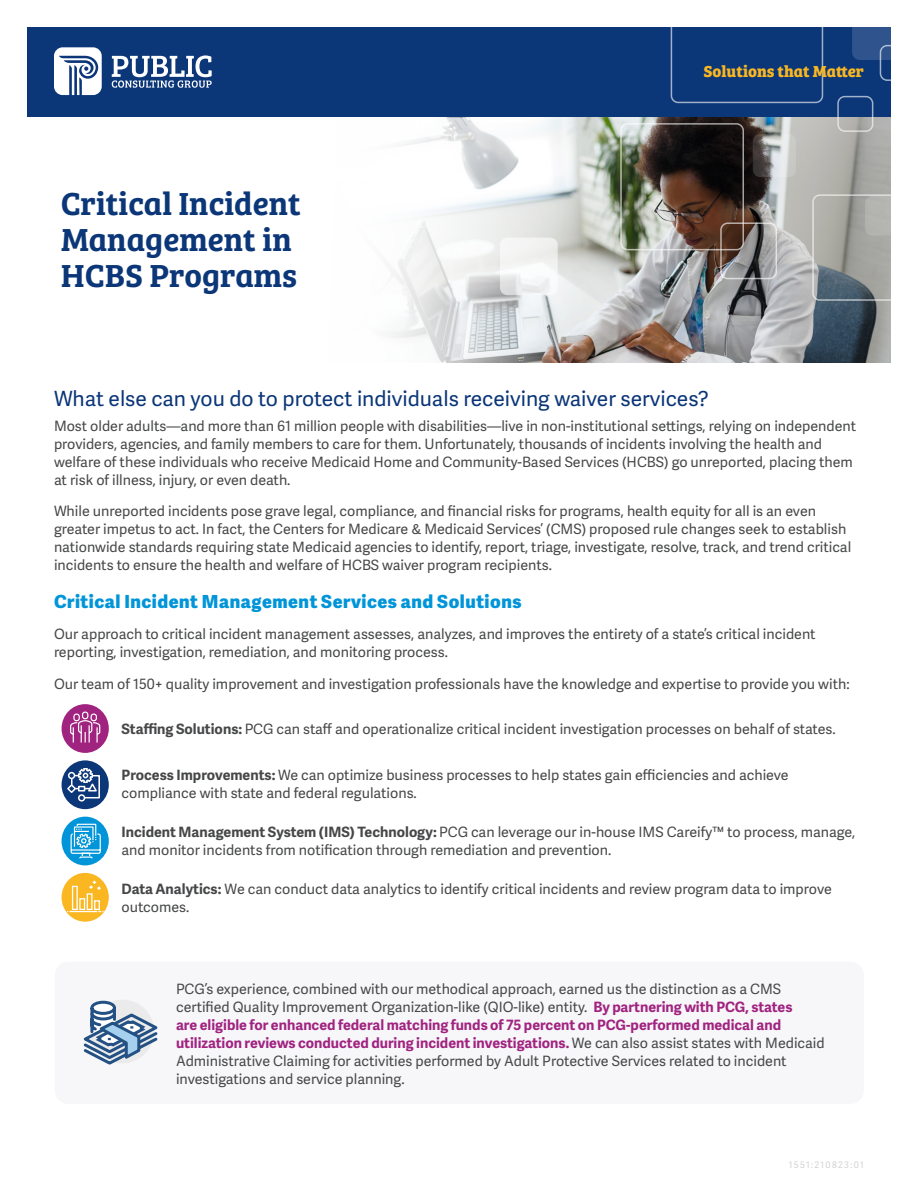
<style>
.page{position:relative;width:918px;height:1188px;background:#fff}
.page>*{position:absolute;margin:0;border:0;box-sizing:border-box;transform-origin:0 0}
.t1{font:33px/36px "Bree Serif Sb";color:#0b3678}
.Call_Outs{font:21px "Adelle Sans";color:#0b3678}
.Header_1{font:18px "Adelle Sans Eb";letter-spacing:.03em;color:#0095d9}
.t2{font:700 16.5px "Bree Serif";color:#fab721}
.Body_Copy{font:14.25px/18px "Adelle Sans";color:#464748}
.Approac_bullet_header{font:14.25px/18px "Adelle Sans";color:#464748}
.MKT_CODE{font:9px "Adelle Sans";letter-spacing:.15em;color:#d2d3d3}
.s1{font-weight:700}
.s2{font-family:"Adelle Sans Sb"}
.s3{font-weight:700;color:#a12380}
</style>
<div class="page">
<img style="left:864px;top:116px;width:27px;height:246px">
<svg style="left:27px;top:116px;width:837px;height:247px"></svg>
<div style="left:812px;top:194px;width:104px;height:107px;border:2px solid #fff;border-radius:7px"></div>
<div style="left:620px;top:123px;width:124px;height:127px;border:2px solid #fff;border-radius:7px"></div>
<svg style="left:501px;top:238px;width:56px;height:57px;fill:#f3f3f2"></svg>
<div style="left:500px;top:238px;width:58px;height:57px;border:2px solid #fff;border-radius:7px"></div>
<svg style="left:754px;top:135px;width:41px;height:41px"></svg>
<div style="left:753px;top:134px;width:43px;height:43px;border:2px solid #fff;border-radius:7px"></div>
<svg style="left:866px;top:197px;width:38px;height:38px"></svg>
<div style="left:865px;top:196px;width:40px;height:40px;border:2px solid #fff;border-radius:7px"></div>
<div style="left:720px;top:222px;width:57px;height:57px;border:2px solid #fff;border-radius:7px"></div>
<div style="left:27px;top:27px;width:864px;height:89px;background:#0b3678"></div>
<svg style="left:671px;top:27px;width:152px;height:76px"></svg>
<div style="left:837px;top:96px;width:36px;height:36px;border:2px solid #fff;border-radius:7px"></div>
<div style="left:880px;top:45px;width:36px;height:36px;border:2px solid #fff;border-radius:7px"></div>
<svg style="left:853px;top:2px;width:57px;height:57px"></svg>
<div style="left:852px;top:1px;width:59px;height:59px;border:2px solid #fff;border-radius:7px"></div>
<svg style="left:54px;top:47px;width:48px;height:48px"></svg>
<svg style="left:112px;top:55px;width:100px;height:33px"></svg>
<div style="left:62px;top:760px;width:47px;height:49px;background:#0b3678;border-radius:50%"></div>
<div style="left:78px;top:794px;width:7px;height:8px;border:2px solid #fff;border-radius:50%"></div>
<svg style="left:66px;top:767px;width:34px;height:32px"></svg>
<div style="left:62px;top:873px;width:47px;height:49px;background:#fab721;border-radius:50%"></div>
<svg style="left:89px;top:881px;width:12px;height:9px"></svg>
<div style="left:87px;top:893px;width:6px;height:17px;border:1px solid #fff"></div>
<div style="left:72px;top:886px;width:6px;height:24px;border:1px solid #fff"></div>
<div style="left:79px;top:898px;width:6px;height:12px;border:1px solid #fff"></div>
<div style="left:94px;top:900px;width:6px;height:10px;border:1px solid #fff"></div>
<svg style="left:67px;top:911px;width:37px;height:1px"></svg>
<div style="left:62px;top:817px;width:47px;height:48px;background:#0095d9;border-radius:50%"></div>
<svg style="left:70px;top:823px;width:31px;height:37px"></svg>
<div style="left:62px;top:704px;width:47px;height:49px;background:#a12380;border-radius:50%"></div>
<svg style="left:70px;top:711px;width:31px;height:32px"></svg>
<div style="left:55px;top:962px;width:809px;height:142px;background:#f7f7fa;border-radius:14px"></div>
<svg style="left:83px;top:1000px;width:75px;height:65px"></svg>
<h1 class="t1" style="left:61px;top:183px;width:242px">Critical Incident<br>Management in<br>HCBS Programs</h1>
<p class="t2" style="left:704px;top:58px;width:162px">Solutions that Matter</p>
<p class="Call_Outs" style="left:54px;top:383px;width:656px">What else can you do to protect individuals receiving waiver services?</p>
<p class="Body_Copy" style="left:54px;top:416px;width:804px">Most older adults—and more than 61 million people with disabilities—live in non-institutional settings, relying on independent providers, agencies, and family members to care for them. Unfortunately, thousands of incidents involving the health and welfare of these individuals who receive Medicaid Home and Community-Based Services (HCBS) go unreported, placing them at risk of illness, injury, or even death.</p>
<p class="Body_Copy" style="left:54px;top:502px;width:799px">While unreported incidents pose grave legal, compliance, and financial risks for programs, health equity for all is an even greater impetus to act. In fact, the Centers for Medicare &amp; Medicaid Services’ (CMS) proposed rule changes seek to establish nationwide standards requiring state Medicaid agencies to identify, report, triage, investigate, resolve, track, and trend critical incidents to ensure the health and welfare of HCBS waiver program recipients.</p>
<p class="Header_1" style="left:54px;top:588px;width:469px">Critical Incident Management Services and Solutions</p>
<p class="Body_Copy" style="left:54px;top:625px;width:763px">Our approach to critical incident management assesses, analyzes, and improves the entirety of a state’s critical incident reporting, investigation, remediation, and monitoring process.</p>
<p class="Body_Copy" style="left:54px;top:674px;width:797px">Our team of 150+ quality improvement and investigation professionals have the knowledge and expertise to provide you with:</p>
<p class="Approac_bullet_header" style="left:122px;top:719px;width:716px"><span class="s1">Staffing Solutions:</span> PCG can staff and operationalize critical incident investigation processes on behalf of states.</p>
<p class="Approac_bullet_header" style="left:122px;top:765px;width:669px"><span class="s1">Process Improvements:</span> We can optimize business processes to help states gain efficiencies and achieve compliance with state and federal regulations.</p>
<p class="Approac_bullet_header" style="left:122px;top:823px;width:735px"><span class="s1">Incident Management System (IMS) Technology:</span> PCG can leverage our in-house IMS Careify<span class="s2">™</span> to process, manage, and monitor incidents from notification through remediation and prevention.</p>
<p class="Approac_bullet_header" style="left:122px;top:879px;width:712px"><span class="s1">Data Analytics:</span> We can conduct data analytics to identify critical incidents and review program data to improve outcomes.</p>
<p class="Body_Copy" style="left:176px;top:980px;width:650px">PCG’s experience, combined with our methodical approach, earned us the distinction as a CMS certified Quality Improvement Organization-like (QIO-like) entity. <span class="s3">By partnering with PCG, states<br>are eligible for enhanced federal matching funds of 75 percent on PCG-performed medical and utilization reviews conducted during incident investigations.</span> We can also assist states with Medicaid Administrative Claiming for activities performed by Adult Protective Services related to incident investigations and service planning.</p>
<p class="MKT_CODE" style="left:789px;top:1158px;width:77px">1551:210823:01</p>
</div>
